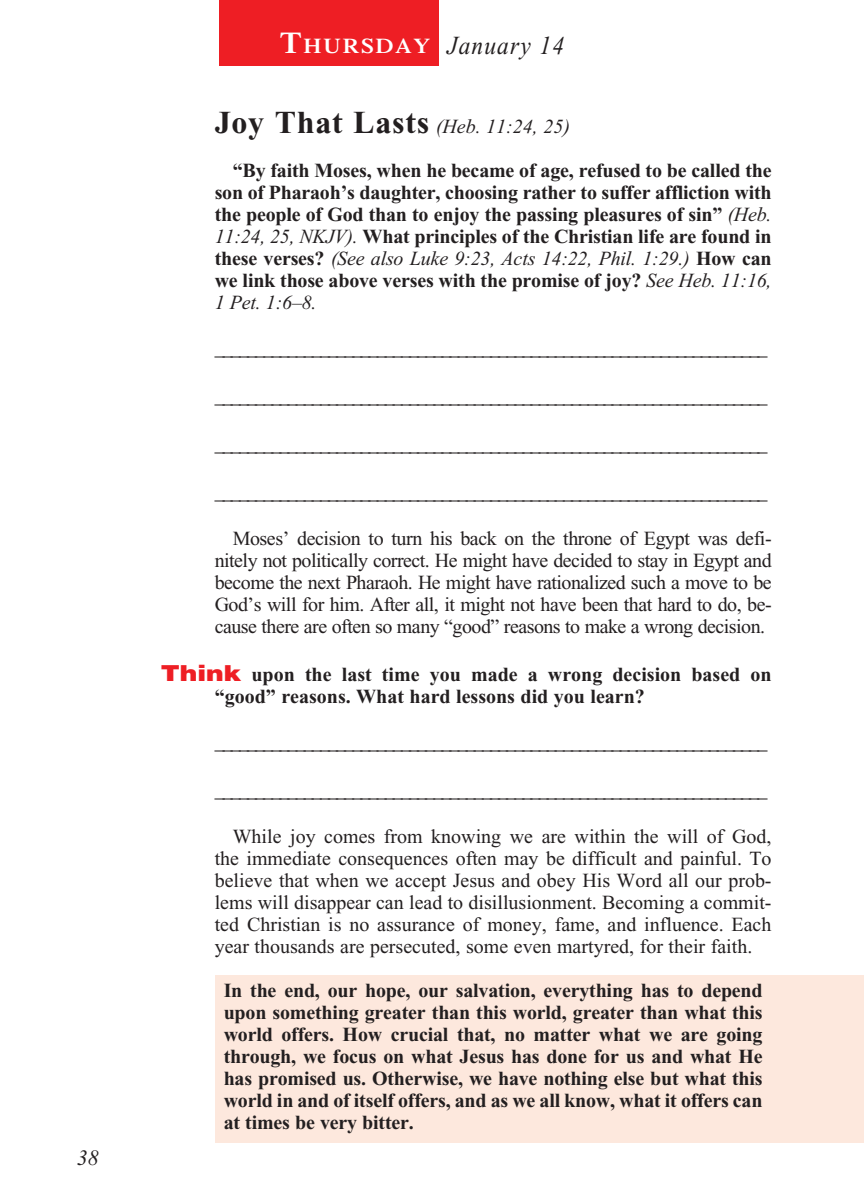
<style>
.page{position:relative;width:864px;height:1188px;background:#fff}
.page>*{position:absolute;margin:0;border:0;box-sizing:border-box;transform-origin:0 0}
._00-Month-Day{font:italic 26px "Times New Roman";letter-spacing:.05em;color:#231f20;scale:.9 1}
.t1{font:italic 22px "Times New Roman";color:#231f20}
.t2{font:600 21px "Times";letter-spacing:.07em;color:#fff;scale:1.1 1}
._4-Body_Copy{font:20px/22px "Times New Roman";letter-spacing:-.015em;color:#231f20;text-align:justify}
.Ruled_lines_w_text{font:italic 20px "Times New Roman";color:#231f20}
._4-Body_Copy-2{font:700 20px/22px "Times New Roman";letter-spacing:-.01em;color:#231f20;text-align:justify}
.x-screened_box-text{font:700 20px/22px "Times New Roman";letter-spacing:-.01em;color:#231f20;text-align:justify}
._6-question{font:700 20px/22px "Times New Roman";color:#231f20}
._01-Daily_head{font:italic 20px "Times New Roman";color:#231f20}
.s1{font-size:30px}
.s2{font-weight:700;font-style:normal;font-size:32px}
.s3{font-weight:400;font-style:italic}
.s4{font-family:"Helvetica";font-weight:900;font-size:22px;color:#ee1e24}
</style>
<div class="page">
<div style="left:215px;top:975px;width:649px;height:167px;background:#fde8dd"></div>
<div style="left:219px;top:0;width:220px;height:66px;background:#ee1e24"></div>
<p class="t1" style="left:77px;top:1146px;width:23px">38</p>
<p class="t2" style="left:280px;top:34px;width:138px"><span class="s1">T</span>HURSDAY</p>
<p class="_00-Month-Day" style="left:447px;top:32px;width:132px">January 14</p>
<p class="_01-Daily_head" style="left:215px;top:116px;width:357px"><span class="s2">Joy That Lasts</span> (Heb. 11:24, 25)</p>
<p class="_4-Body_Copy-2" style="left:215px;top:159px;width:558px;text-indent:18px">“By faith Moses, when he became of age, refused to be called the son of Pharaoh’s daughter, choosing rather to suffer affliction with the people of God than to enjoy the passing pleasures of sin” <span class="s3">(Heb.<br>11:24, 25, NKJV).</span> What principles of the Christian life are found in these verses? <span class="s3">(See also Luke 9:23, Acts 14:22, Phil. 1:29.)</span> How can we link those above verses with the promise of joy? <span class="s3">See Heb. 11:16, 1 Pet. 1:6–8.</span></p>
<p class="Ruled_lines_w_text" style="left:215px;top:338px;width:554px">____________________________________________________________________</p>
<p class="Ruled_lines_w_text" style="left:215px;top:386px;width:554px">____________________________________________________________________</p>
<p class="Ruled_lines_w_text" style="left:215px;top:434px;width:554px">____________________________________________________________________</p>
<p class="Ruled_lines_w_text" style="left:215px;top:482px;width:554px">____________________________________________________________________</p>
<p class="_4-Body_Copy" style="left:215px;top:527px;width:559px;text-indent:18px">Moses’ decision to turn his back on the throne of Egypt was defi&shy;nitely not politically correct. He might have decided to stay in Egypt and become the next Pharaoh. He might have rationalized such a move to be God’s will for him. After all, it might not have been that hard to do, be&shy;cause there are often so many “good” reasons to make a wrong decision.</p>
<p class="_6-question" style="left:215px;top:664px;width:558px;text-indent:-54px"><span class="s4">Think</span> upon the last time you made a wrong decision based on “good” reasons. What hard lessons did you learn?</p>
<p class="Ruled_lines_w_text" style="left:215px;top:732px;width:554px">____________________________________________________________________</p>
<p class="Ruled_lines_w_text" style="left:215px;top:780px;width:554px">____________________________________________________________________</p>
<p class="_4-Body_Copy" style="left:215px;top:826px;width:558px;text-indent:18px">While joy comes from knowing we are within the will of God, the immediate consequences often may be difficult and painful. To believe that when we accept Jesus and obey His Word all our prob&shy;lems will disappear can lead to disillusionment. Becoming a commit&shy;ted Christian is no assurance of money, fame, and influence. Each year thousands are persecuted, some even martyred, for their faith.</p>
<p class="x-screened_box-text" style="left:224px;top:980px;width:540px">In the end, our hope, our salvation, everything has to depend upon something greater than this world, greater than what this world offers. How crucial that, no matter what we are going through, we focus on what Jesus has done for us and what He has promised us. Otherwise, we have nothing else but what this world in and of itself offers, and as we all know, what it offers can at times be very bitter.</p>
</div>
